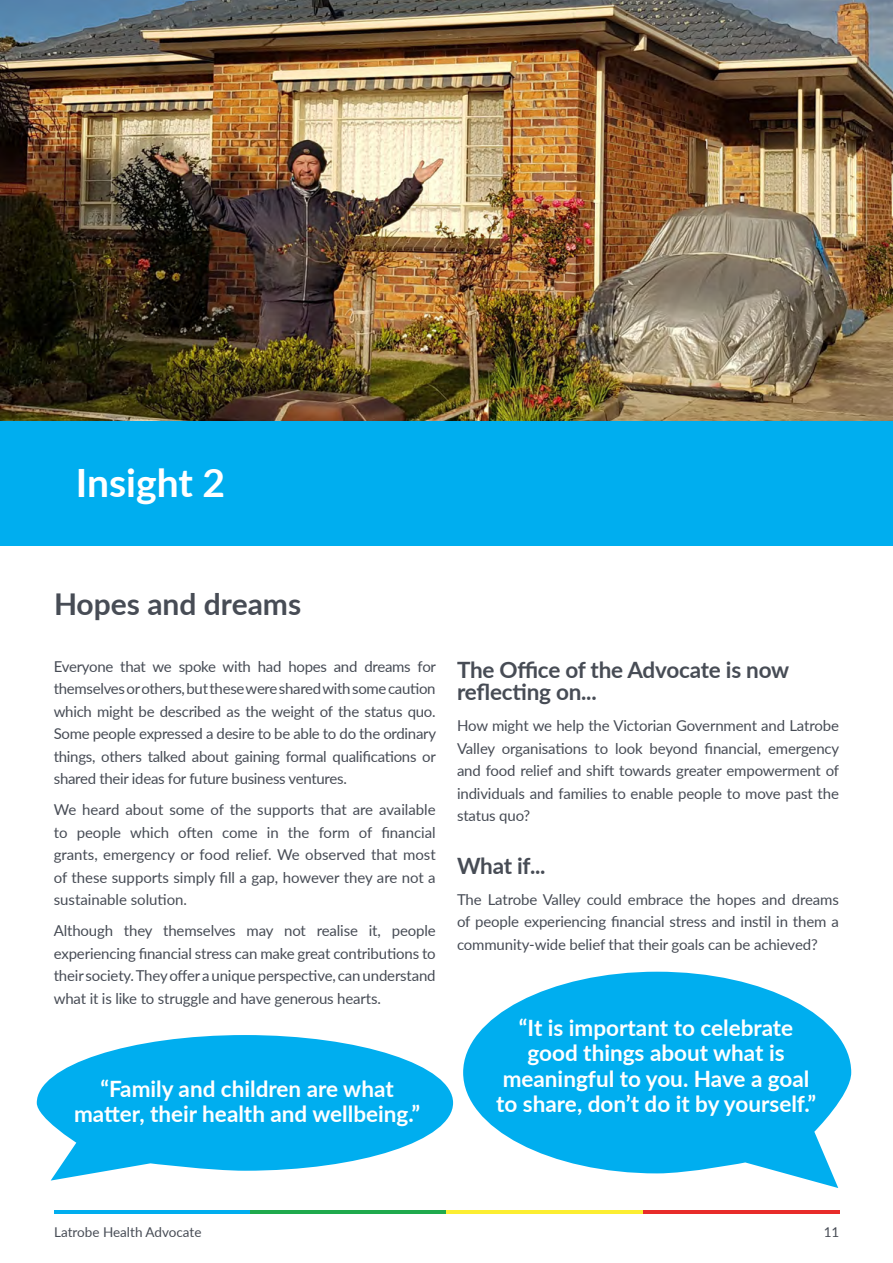
<style>
.page{position:relative;width:893px;height:1263px;background:#fff}
.page>*{position:absolute;margin:0;border:0;box-sizing:border-box;transform-origin:0 0}
.t1{font:700 39px "Lato";color:#fff}
.t2{font:700 30px "Lato";color:#474c55}
.t3{font:700 22.5px/25.5px "Lato";color:#fff;text-align:center}
.t4{font:700 22.5px/22.5px "Lato";letter-spacing:-.01em;color:#474c55}
.t5{font:15px/22.5px "Lato";letter-spacing:-.01em;color:#474c55;text-align:justify}
.t6{font:13.5px "Lato";color:#474c55}
</style>
<div class="page">
<hr style="left:54px;top:1210px;width:196px;height:4px;background:#00aeef">
<hr style="left:643px;top:1210px;width:196px;height:4px;background:#e82c2a">
<hr style="left:250px;top:1210px;width:197px;height:4px;background:#20aa4d">
<hr style="left:447px;top:1210px;width:196px;height:4px;background:#fcee32">
<img style="left:0;top:0;width:893px;height:422px">
<div style="left:0;top:422px;width:893px;height:124px;background:#00aeef"></div>
<svg style="left:463px;top:972px;width:388px;height:216px;fill:#00aeef"></svg>
<svg style="left:37px;top:1035px;width:416px;height:145px;fill:#00aeef"></svg>
<h1 class="t1" style="left:76px;top:454px;width:151px">Insight 2</h1>
<h2 class="t2" style="left:54px;top:582px;width:249px">Hopes and dreams</h2>
<p class="t5" style="left:54px;top:654px;width:384px">Everyone that we spoke with had hopes and dreams for themselves or others, but these were shared with some caution which might be described as the weight of the status quo.<br>Some people expressed a desire to be able to do the ordinary things, others talked about gaining formal qualifications or shared their ideas for future business ventures.</p>
<p class="t5" style="left:54px;top:798px;width:383px">We heard about some of the supports that are available to people which often come in the form of financial grants, emergency or food relief. We observed that most of these supports simply fill a gap, however they are not a sustainable solution.</p>
<p class="t5" style="left:54px;top:919px;width:383px">Although they themselves may not realise it, people experiencing financial stress can make great contributions to their society. They offer a unique perspective, can understand what it is like to struggle and have generous hearts.</p>
<h3 class="t3" style="left:74px;top:1075px;width:348px">“Family and children are what matter, their health and wellbeing.”</h3>
<h3 class="t4" style="left:457px;top:657px;width:334px">The Office of the Advocate is now reflecting on...</h3>
<p class="t5" style="left:457px;top:714px;width:384px">How might we help the Victorian Government and Latrobe Valley organisations to look beyond financial, emergency and food relief and shift towards greater empowerment of individuals and families to enable people to move past the status quo?</p>
<h3 class="t4" style="left:457px;top:853px;width:90px">What if...</h3>
<p class="t5" style="left:457px;top:887px;width:383px">The Latrobe Valley could embrace the hopes and dreams of people experiencing financial stress and instil in them a community-wide belief that their goals can be achieved?</p>
<h3 class="t3" style="left:496px;top:1014px;width:321px">“It is important to celebrate good things about what is meaningful to you. Have a goal to share, don’t do it by yourself.”</h3>
<p class="t6" style="left:54px;top:1222px;width:149px">Latrobe Health Advocate</p>
<p class="t6" style="left:824px;top:1222px;width:17px">11</p>
</div>
